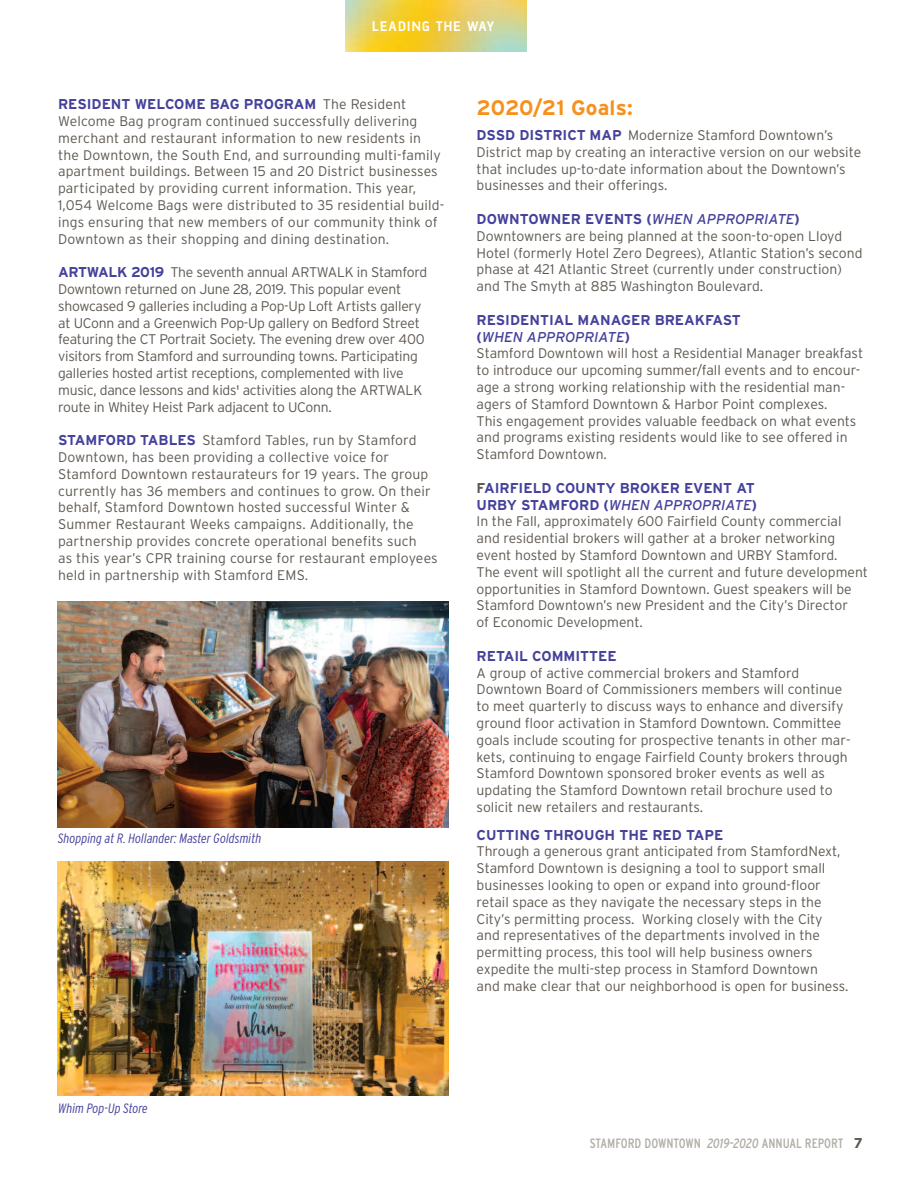
<style>
.page{position:relative;width:918px;height:1188px;background:#fff}
.page>*{position:absolute;margin:0;border:0;box-sizing:border-box;transform-origin:0 0}
.t1{font:700 21px "Interstate";letter-spacing:.005em;color:#f6911e}
.t2{font:700 15px "AF Battersea";letter-spacing:.085em;color:#fff}
.t3{font:700 14.25px/16.8px "Interstate";color:#45419b}
.t4{font:300 13.95px/16.8px "Interstate";color:#5e5851}
.t5{font:300 13.95px/16.8px "Interstate";letter-spacing:-.02em;color:#5e5851}
.t6{font:italic 300 condensed 13.5px "Interstate";color:#45419b}
.t7{font:condensed 13.5px "Interstate";color:#b2aea7}
.s1{font-weight:300;font-size:13.95px;color:#5e5851}
.s2{font-weight:700;font-size:14.25px;color:#45419b}
.s3{font-weight:400;font-style:italic}
.s4{color:#5e5851}
.s5{font-style:italic}
.s6{font-family:"Gotham";font-weight:700;font-stretch:normal;font-size:14.25px;color:#5e5851}
</style>
<div class="page">
<img style="left:57px;top:601px;width:392px;height:226px">
<img style="left:57px;top:862px;width:392px;height:234px">
<img style="left:345px;top:0;width:181px;height:51px">
<p class="t2" style="left:372px;top:22px;width:123px">LEADING THE WAY</p>
<p class="t3" style="left:58px;top:96px;width:350px">RESIDENT WELCOME BAG PROGRAM <span class="s1">The Resident</span></p>
<p class="t4" style="left:58px;top:113px;width:388px">Welcome Bag program continued successfully delivering merchant and restaurant information to new residents in the Downtown, the South End, and surrounding multi-family apartment buildings. Between 15 and 20 District businesses participated by providing current information. This year, 1,054 Welcome Bags were distributed to 35 residential build&shy;ings ensuring that new members of our community think of Downtown as their shopping and dining destination.</p>
<p class="t5" style="left:58px;top:264px;width:371px"><span class="s2">ARTWALK 2019</span> The seventh annual ARTWALK in Stamford Downtown returned on June 28, 2019. This popular event showcased 9 galleries including a Pop-Up Loft Artists gallery at UConn and a Greenwich Pop-Up gallery on Bedford Street featuring the CT Portrait Society. The evening drew over 400 visitors from Stamford and surrounding towns. Participating galleries hosted artist receptions, complemented with live music, dance lessons and kids' activities along the ARTWALK route in Whitey Heist Park adjacent to UConn.</p>
<p class="t4" style="left:58px;top:432px;width:381px"><span class="s2">STAMFORD TABLES</span> Stamford Tables, run by Stamford Downtown, has been providing a collective voice for Stamford Downtown restaurateurs for 19 years. The group currently has 36 members and continues to grow. On their behalf, Stamford Downtown hosted successful Winter &amp; Summer Restaurant Weeks campaigns. Additionally, the partnership provides concrete operational benefits such<br>as this year’s CPR training course for restaurant employees held in partnership with Stamford EMS.</p>
<p class="t6" style="left:58px;top:830px;width:205px">Shopping at R. Hollander: Master Goldsmith</p>
<h1 class="t1" style="left:477px;top:95px;width:158px">2020/21 Goals:</h1>
<p class="t4" style="left:477px;top:127px;width:386px"><span class="s2">DSSD DISTRICT MAP</span> Modernize Stamford Downtown’s District map by creating an interactive version on our website that includes up-to-date information about the Downtown’s businesses and their offerings.</p>
<p class="t3" style="left:477px;top:211px;width:325px">DOWNTOWNER EVENTS (<span class="s3">WHEN APPROPRIATE</span>)</p>
<p class="t4" style="left:477px;top:228px;width:387px">Downtowners are being planned at the soon-to-open Lloyd Hotel (formerly Hotel Zero Degrees), Atlantic Station’s second phase at 421 Atlantic Street (currently under construction) and The Smyth at 885 Washington Boulevard.</p>
<p class="t3" style="left:477px;top:312px;width:266px">RESIDENTIAL MANAGER BREAKFAST (<span class="s3">WHEN APPROPRIATE</span>)</p>
<p class="t4" style="left:477px;top:345px;width:388px">Stamford Downtown will host a Residential Manager breakfast to introduce our upcoming summer/fall events and to encour&shy;age a strong working relationship with the residential man&shy;agers of Stamford Downtown &amp; Harbor Point complexes.<br>This engagement provides valuable feedback on what events and programs existing residents would like to see offered in Stamford Downtown.</p>
<p class="t3" style="left:477px;top:480px;width:282px"><span class="s4">F</span>AIRFIELD COUNTY BROKER EVENT AT<br>URBY STAMFORD (<span class="s3">WHEN APPROPRIATE</span>)</p>
<p class="t4" style="left:477px;top:513px;width:393px">In the Fall, approximately 600 Fairfield County commercial and residential brokers will gather at a broker networking event hosted by Stamford Downtown and URBY Stamford.<br>The event will spotlight all the current and future development opportunities in Stamford Downtown. Guest speakers will be Stamford Downtown’s new President and the City’s Director<br>of Economic Development.</p>
<p class="t3" style="left:477px;top:648px;width:142px">RETAIL COMMITTEE</p>
<p class="t4" style="left:477px;top:664px;width:376px">A group of active commercial brokers and Stamford Downtown Board of Commissioners members will continue to meet quarterly to discuss ways to enhance and diversify ground floor activation in Stamford Downtown. Committee goals include scouting for prospective tenants in other mar&shy;kets, continuing to engage Fairfield County brokers through Stamford Downtown sponsored broker events as well as updating the Stamford Downtown retail brochure used to solicit new retailers and restaurants.</p>
<p class="t3" style="left:477px;top:826px;width:248px">CUTTING THROUGH THE RED TAPE</p>
<p class="t4" style="left:477px;top:843px;width:373px">Through a generous grant anticipated from StamfordNext, Stamford Downtown is designing a tool to support small businesses looking to open or expand into ground-floor retail space as they navigate the necessary steps in the City’s permitting process. Working closely with the City and representatives of the departments involved in the permitting process, this tool will help business owners expedite the multi-step process in Stamford Downtown<br>and make clear that our neighborhood is open for business.</p>
<p class="t6" style="left:58px;top:1100px;width:91px">Whim Pop-Up Store</p>
<p class="t7" style="left:590px;top:1135px;width:274px">STAMFORD DOWNTOWN <span class="s5">2019-2020</span> ANNUAL REPORT <span class="s6">7</span></p>
</div>
